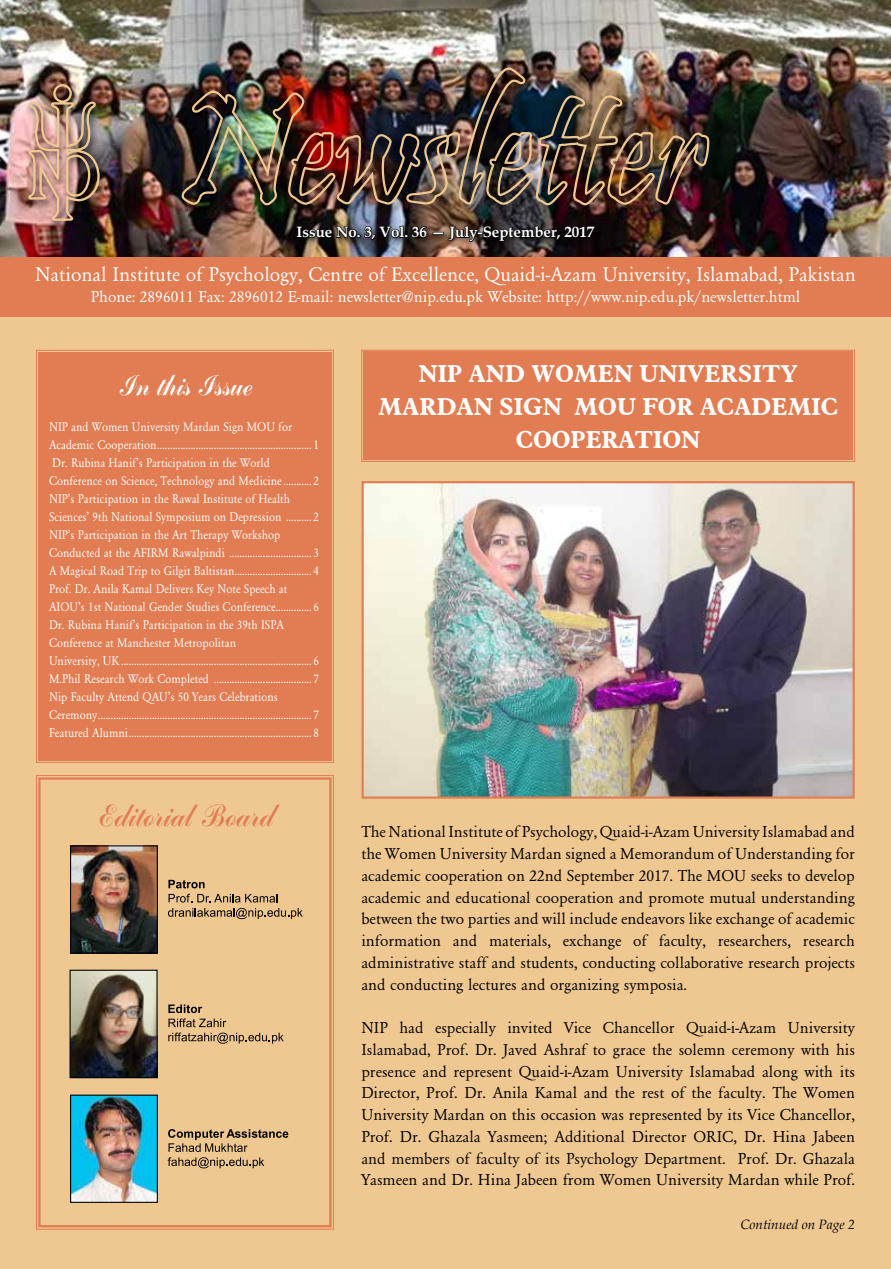
<style>
.page{position:relative;width:891px;height:1269px;background:#eec791}
.page>*{position:absolute;margin:0;border:0;box-sizing:border-box;transform-origin:0 0}
.t1{font:27px "Commercial Script";color:#e27d53;scale:.95 1}
.t2{font:25.2px "Commercial Script";color:#fff;scale:.91 1}
.t3{font:700 24px/33px "Aldine 721 BT";color:#fff;text-align:center}
.t4{font:20.55px "Garamond";color:#fff}
.t5{font:16.5px/21.8px "Garamond";color:#000;text-align:justify}
.t6{font:16.5px "Garamond";color:#fff}
.t7{font:700 15px "Book Antiqua";color:#fff}
.t8{font:italic 13.5px "Book Antiqua";color:#000}
.t9{font:13.05px/18px "Garamond";color:#fff;scale:.91 1}
</style>
<div class="page">
<img style="left:0;top:0;width:891px;height:258px">
<div style="left:0;top:258px;width:891px;height:59px;background:#e27d53"></div>
<div style="left:292px;top:223px;width:310px;height:27px;background:#000;opacity:.75"></div>
<img style="left:296px;top:222px;width:300px;height:21px">
<div style="left:180px;top:66px;width:540px;height:150px;background:#000;opacity:.75"></div>
<img style="left:182px;top:68px;width:527px;height:137px">
<div style="left:25px;top:82px;width:83px;height:149px;background:#000;opacity:.75"></div>
<img style="left:28px;top:84px;width:72px;height:137px">
<div style="left:36px;top:350px;width:298px;height:413px;background:#e27d53"></div>
<div style="left:38px;top:352px;width:294px;height:408px;border:2px solid #e27d53"></div>
<svg style="left:36px;top:775px;width:298px;height:455px"></svg>
<div style="left:38px;top:777px;width:294px;height:450px;border:2px solid #e27d53"></div>
<div style="left:361px;top:350px;width:494px;height:112px;background:#e27d53"></div>
<div style="left:363px;top:352px;width:490px;height:108px;border:2px solid #e27d53"></div>
<img style="left:365px;top:484px;width:487px;height:312px">
<div style="left:362px;top:481px;width:493px;height:318px;border:2px solid #e27d53"></div>
<img style="left:72px;top:1097px;width:84px;height:104px">
<img style="left:72px;top:847px;width:84px;height:105px">
<img style="left:72px;top:972px;width:84px;height:104px">
<svg style="left:168px;top:880px;width:37px;height:8px"></svg>
<svg style="left:168px;top:894px;width:135px;height:25px"></svg>
<div style="left:70px;top:845px;width:88px;height:109px;border:1px solid #000"></div>
<svg style="left:168px;top:1005px;width:58px;height:22px"></svg>
<svg style="left:168px;top:1033px;width:116px;height:11px"></svg>
<svg style="left:168px;top:1129px;width:120px;height:39px"></svg>
<div style="left:70px;top:1095px;width:88px;height:108px;border:1px solid #000"></div>
<div style="left:70px;top:970px;width:88px;height:108px;border:1px solid #000"></div>
<p class="t7" style="left:297px;top:222px;width:299px">Issue No. 3, Vol. 36 — July-September, 2017</p>
<h3 class="t4" style="left:35px;top:263px;width:822px">National Institute of Psychology, Centre of Excellence, Quaid-i-Azam University, Islamabad, Pakistan</h3>
<p class="t6" style="left:91px;top:287px;width:711px">Phone: 2896011 Fax: 2896012 E-mail: newsletter@nip.edu.pk Website: http://www.nip.edu.pk/newsletter.html</p>
<h2 class="t2" style="left:118px;top:368px;width:148px">In this Issue</h2>
<p class="t9" style="left:49px;top:417px;width:298px">NIP and Women University Mardan Sign MOU for Academic Cooperation............................................................ 1<br>Dr. Rubina Hanif’s Participation in the World Conference on Science, Technology and Medicine........... 2<br>NIP’s Participation in the Rawal Institute of Health Sciences’ 9th National Symposium on Depression .......... 2<br>NIP’s Participation in the Art Therapy Workshop Conducted at the AFIRM Rawalpindi ................................ 3<br>A Magical Road Trip to Gilgit Baltistan.............................. 4<br>Prof. Dr. Anila Kamal Delivers Key Note Speech at AIOU’s 1st National Gender Studies Conference.............. 6<br>Dr. Rubina Hanif’s Participation in the 39th ISPA Conference at Manchester Metropolitan<br>University, UK.......................................................................... 6<br>M.Phil Research Work Completed ...................................... 7<br>Nip Faculty Attend QAU’s 50 Years Celebrations Ceremony................................................................................... 7<br>Featured Alumni....................................................................... 8</p>
<h1 class="t1" style="left:96px;top:797px;width:188px">Editorial Board</h1>
<h3 class="t3" style="left:378px;top:357px;width:461px">NIP AND WOMEN UNIVERSITY<br>MARDAN SIGN MOU FOR ACADEMIC<br>COOPERATION</h3>
<p class="t5" style="left:361px;top:821px;width:495px">The National Institute of Psychology, Quaid-i-Azam University Islamabad and the Women University Mardan signed a Memorandum of Understanding for academic cooperation on 22nd September 2017. The MOU seeks to develop academic and educational cooperation and promote mutual understanding between the two parties and will include endeavors like exchange of academic information and materials, exchange of faculty, researchers, research administrative staff and students, conducting collaborative research projects and conducting lectures and organizing symposia.</p>
<p class="t5" style="left:361px;top:1017px;width:495px">NIP had especially invited Vice Chancellor Quaid-i-Azam University Islamabad, Prof. Dr. Javed Ashraf to grace the solemn ceremony with his presence and represent Quaid-i-Azam University Islamabad along with its Director, Prof. Dr. Anila Kamal and the rest of the faculty. The Women University Mardan on this occasion was represented by its Vice Chancellor, Prof. Dr. Ghazala Yasmeen; Additional Director ORIC, Dr. Hina Jabeen and members of faculty of its Psychology Department. Prof. Dr. Ghazala Yasmeen and Dr. Hina Jabeen from Women University Mardan while Prof.</p>
<p class="t8" style="left:741px;top:1215px;width:116px">Continued on Page 2</p>
</div>
